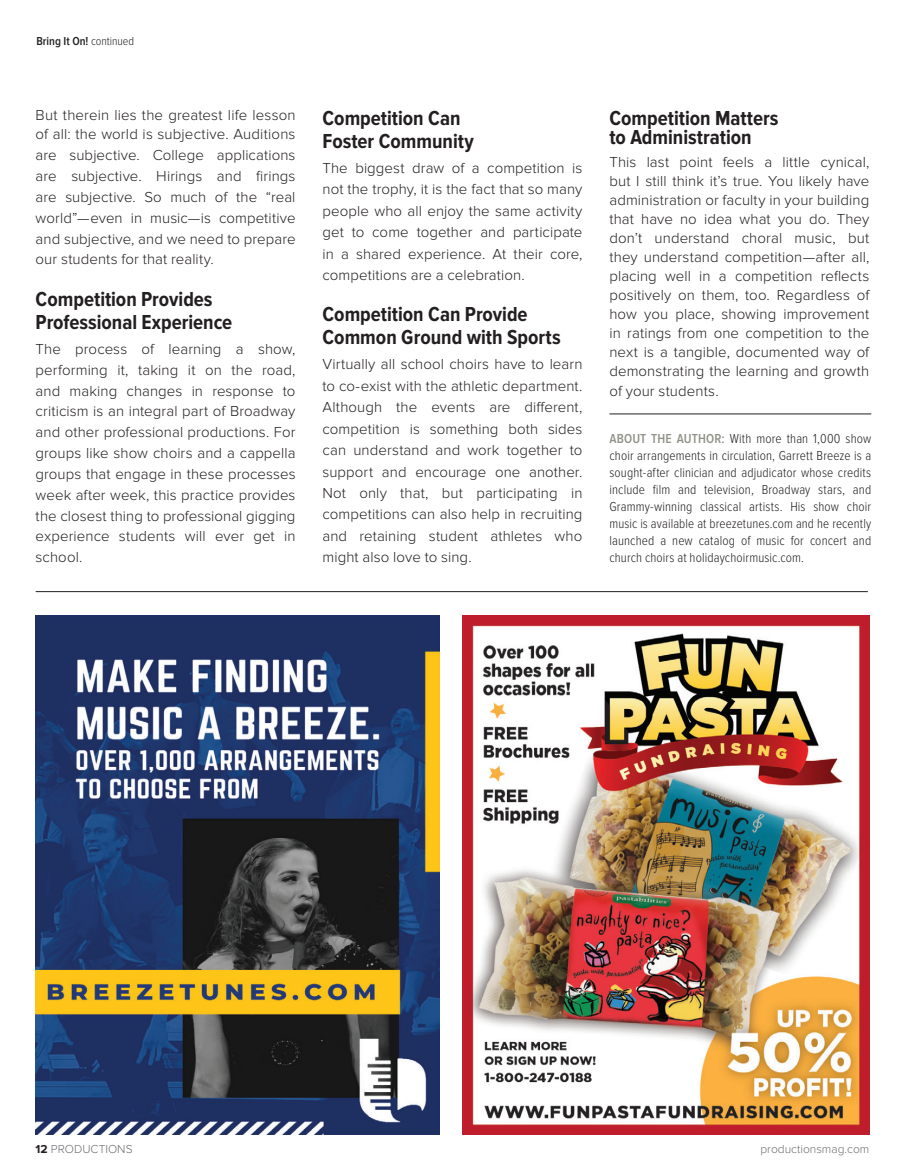
<style>
.page{position:relative;width:905px;height:1175px;background:#fff}
.page>*{position:absolute;margin:0;border:0;box-sizing:border-box;transform-origin:0 0}
.t1{font:700 21px/23px "Proxima Nova Cond";color:#231f20}
.t2{font:300 15px/20.9px "Proxima Nova";letter-spacing:.005em;color:#231f20;text-align:justify}
.t3{font:300 13.5px/17.1px "Proxima Nova Cond";letter-spacing:.01em;color:#231f20;text-align:justify}
.t4{font:300 12px "Proxima Nova";color:#6c6d70}
.t5{font:600 12px "Proxima Nova Cond";color:#231f20}
.s1{font-weight:300}
.s2{font-weight:600;color:#929288}
.s3{font-weight:700;color:#231f20}
</style>
<div class="page">
<hr style="left:36px;top:591px;width:831px;height:1px;background:#231f20">
<hr style="left:609px;top:413px;width:262px;height:1px;background:#231f20">
<img style="left:36px;top:615px;width:403px;height:519px">
<img style="left:462px;top:615px;width:407px;height:519px">
<p class="t5" style="left:36px;top:36px;width:99px">Bring It On! <span class="s1">continued</span></p>
<p class="t2" style="left:36px;top:106px;width:261px;line-height:19.5px">But therein lies the greatest life lesson of all: the world is subjective. Auditions</p>
<p class="t2" style="left:36px;top:145px;width:261px">are subjective. College applications are subjective. Hirings and firings are subjective. So much of the “real world”—even in music—is competitive and subjective, and we need to prepare our students for that reality.</p>
<h1 class="t1" style="left:36px;top:288px;width:198px">Competition Provides<br>Professional Experience</h1>
<p class="t2" style="left:36px;top:339px;width:261px">The process of learning a show, performing it, taking it on the road, and making changes in response to criticism is an integral part of Broadway and other professional productions. For groups like show choirs and a cappella groups that engage in these processes week after week, this practice provides the closest thing to professional gigging experience students will ever get in school.</p>
<h1 class="t1" style="left:322px;top:107px;width:153px">Competition Can<br>Foster Community</h1>
<p class="t2" style="left:322px;top:158px;width:261px;line-height:21.5px">The biggest draw of a competition is not the trophy, it is the fact that so many people who all enjoy the same activity get to come together and participate in a shared experience. At their core, competitions are a celebration.</p>
<h1 class="t1" style="left:322px;top:303px;width:240px">Competition Can Provide<br>Common Ground with Sports</h1>
<p class="t2" style="left:322px;top:354px;width:261px;line-height:21.5px">Virtually all school choirs have to learn to co-exist with the athletic department.<br>Although the events are different, competition is something both sides can understand and work together to support and encourage one another.<br>Not only that, but participating in competitions can also help in recruiting and retaining student athletes who might also love to sing.</p>
<h1 class="t1" style="left:609px;top:109px;width:171px;line-height:19.5px">Competition Matters to Administration</h1>
<p class="t2" style="left:609px;top:153px;width:261px;line-height:19px">This last point feels a little cynical, but I still think it’s true. You likely have administration or faculty in your building that have no idea what you do. They don’t understand choral music, but they understand competition—after all, placing well in a competition reflects positively on them, too. Regardless of how you place, showing improvement in ratings from one competition to the next is a tangible, documented way of demonstrating the learning and growth of your students.</p>
<p class="t3" style="left:609px;top:430px;width:263px"><span class="s2">ABOUT THE AUTHOR:</span> With more than 1,000 show choir arrangements in circulation, Garrett Breeze is a sought-after clinician and adjudicator whose credits include film and television, Broadway stars, and Grammy-winning classical artists. His show choir music is available at breezetunes.com and he recently launched a new catalog of music for concert and church choirs at holidaychoirmusic.com.</p>
<p class="t4" style="left:36px;top:1143px;width:98px"><span class="s3">12</span> PRODUCTIONS</p>
<p class="t4" style="left:760px;top:1143px;width:110px">productionsmag.com</p>
</div>
